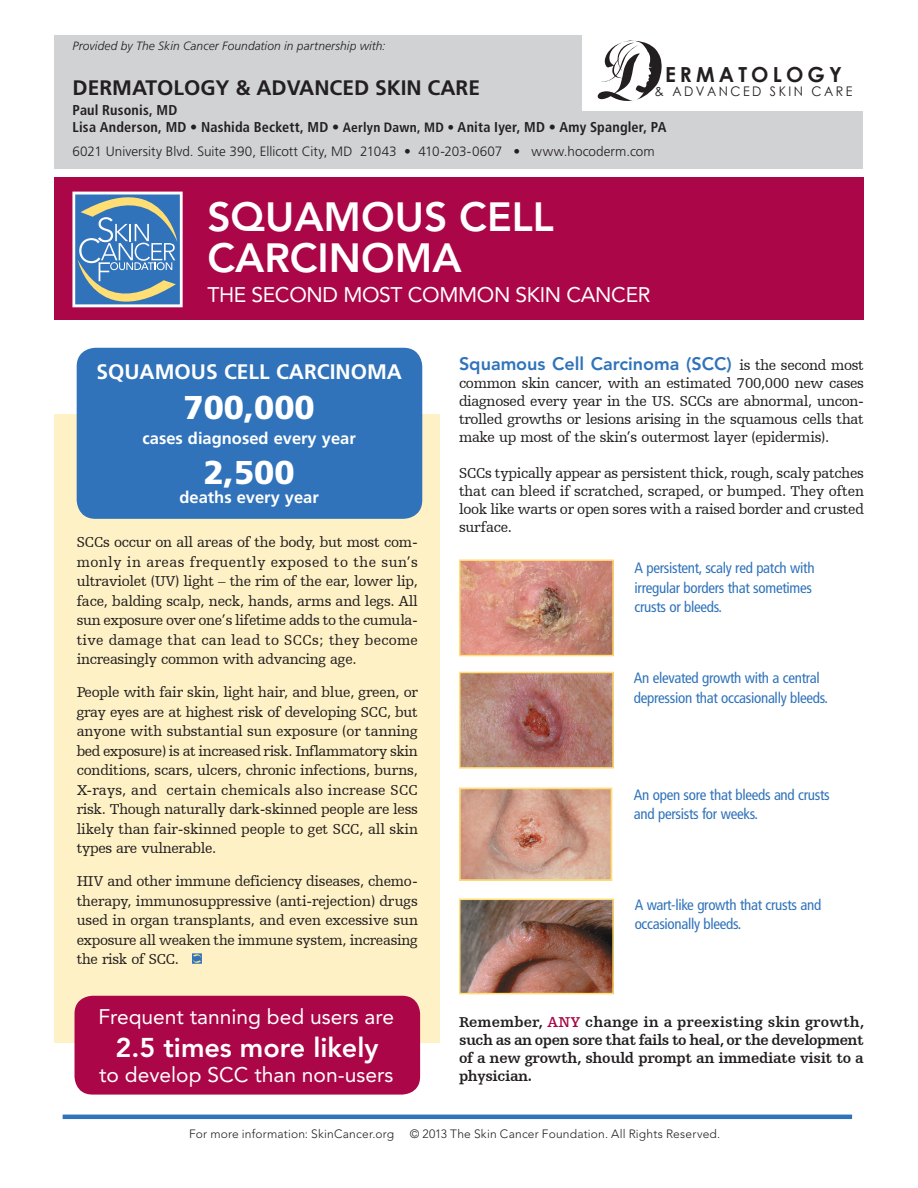
<style>
.page{position:relative;width:918px;height:1188px;background:#fff}
.page>*{position:absolute;margin:0;border:0;box-sizing:border-box;transform-origin:0 0}
.t1{font:800 40.5px/40.5px "Avenir LT Std";color:#fff}
.BODY_TEXT{font:900 33px "Frutiger LT Std";color:#fff}
.t2{font:800 27px "Avenir LT Std";color:#fff}
.t3{font:21px "Avenir LT Std";color:#fff}
.DR_NAME{font:700 21px "Frutiger LT Std";color:#231f20}
.BODY_TEXT-2{font:700 21px "Frutiger LT Std";color:#fff}
.t4{font:700 20.85px "Century Gothic";letter-spacing:.2em;color:#231f20}
.head{font:800 18px "Avenir LT Std";color:#3073ba}
.BODY_TEXT-3{font:700 16.5px "Frutiger LT Std";color:#fff}
.BODY_TEXT-4{font:15px/19.5px "Humanist Slabserif 712 BT";letter-spacing:-.02em;color:#231f20;text-align:justify}
.Photo_Caption{font:condensed 15px/19.5px "Frutiger LT Std";letter-spacing:-.02em;color:#3073ba}
.head-2{font:15px/18px "Humanist Slabserif 712 BT";letter-spacing:-.02em;color:#231f20;text-align:justify}
.BODY_TEXT-5{font:700 15px/18px "Humanist Slabserif 712 BT";letter-spacing:-.015em;color:#231f20;text-align:justify}
.DR_PRACTICE{font:700 condensed 14.25px/17.1px "Frutiger LT Std";letter-spacing:.01em;color:#231f20}
.DR_ADDRESS{font:300 13.5px "Frutiger LT Std";color:#231f20}
.t5{font:13.2px "Century Gothic";letter-spacing:.2em;color:#231f20;scale:.94 1}
.Small_Av_Body{font:300 12px "Avenir LT Std";letter-spacing:.015em;color:#231f20}
.t6{font:italic 300 12px "Frutiger LT Std";letter-spacing:.005em;color:#231f20}
.s1{font-size:13.5px}
.s2{font-family:"Humanist Slabserif 712 BT";font-weight:400;font-size:15px;color:#231f20}
.s3{color:#ab0647}
</style>
<div class="page">
<div style="left:54px;top:415px;width:385px;height:628px;background:#fef1c5"></div>
<div style="left:54px;top:177px;width:810px;height:143px;background:#ab0647"></div>
<svg style="left:72px;top:192px;width:111px;height:115px;background:#6d96bc"></svg>
<hr style="left:63px;top:1115px;width:789px;height:4px;background:#3073ba">
<div style="left:77px;top:349px;width:345px;height:169px;background:#3073ba;border-radius:18px"></div>
<div style="left:77px;top:348px;width:345px;height:171px;border:2px solid #3073ba;border-radius:18px"></div>
<svg style="left:192px;top:953px;width:10px;height:11px"></svg>
<img style="left:462px;top:562px;width:149px;height:91px">
<div style="left:459px;top:559px;width:155px;height:97px;border:2px solid #ffde74"></div>
<img style="left:462px;top:675px;width:149px;height:91px">
<div style="left:459px;top:672px;width:155px;height:97px;border:2px solid #ffde74"></div>
<img style="left:462px;top:791px;width:147px;height:87px">
<div style="left:459px;top:788px;width:153px;height:93px;border:2px solid #ffde74"></div>
<img style="left:462px;top:902px;width:149px;height:89px">
<div style="left:459px;top:899px;width:155px;height:95px;border:2px solid #ffde74"></div>
<div style="left:75px;top:996px;width:345px;height:99px;background:#ab0647;border-radius:18px"></div>
<div style="left:54px;top:35px;width:809px;height:133px;background:#d1d2d4"></div>
<div style="left:582px;top:30px;width:282px;height:81px;background:#fff"></div>
<svg style="left:601px;top:42px;width:57px;height:51px"></svg>
<p class="t6" style="left:73px;top:39px;width:315px">Provided by The Skin Cancer Foundation in partnership with:</p>
<p class="DR_NAME" style="left:73px;top:75px;width:409px">DERMATOLOGY &amp; ADVANCED SKIN CARE</p>
<p class="DR_PRACTICE" style="left:73px;top:101px;width:595px">Paul Rusonis, MD<br>Lisa Anderson, MD • Nashida Beckett, MD • <span class="s1">Aerlyn Dawn, MD •</span> Anita Iyer, MD • Amy Spangler, PA</p>
<p class="DR_ADDRESS" style="left:73px;top:143px;width:584px">6021 University Blvd. Suite 390, Ellicott City, MD 21043 • 410-203-0607 • www.hocoderm.com</p>
<p class="t4" style="left:665px;top:62px;width:178px">ERMATOLOGY</p>
<p class="t5" style="left:655px;top:83px;width:212px">&amp; ADVANCED SKIN CARE</p>
<p class="t1" style="left:207px;top:197px;width:348px">SQUAMOUS CELL<br>CARCINOMA</p>
<p class="t3" style="left:207px;top:282px;width:445px">THE SECOND MOST COMMON SKIN CANCER</p>
<p class="BODY_TEXT-2" style="left:96px;top:359px;width:307px">SQUAMOUS CELL CARCINOMA</p>
<p class="BODY_TEXT" style="left:184px;top:387px;width:133px">700,000</p>
<p class="BODY_TEXT-3" style="left:143px;top:429px;width:215px">cases diagnosed every year</p>
<p class="BODY_TEXT" style="left:204px;top:452px;width:92px">2,500</p>
<p class="BODY_TEXT-3" style="left:179px;top:488px;width:141px">deaths every year</p>
<p class="BODY_TEXT-4" style="left:77px;top:532px;width:343px">SCCs occur on all areas of the body, but most com&shy;monly in areas frequently exposed to the sun’s ultraviolet (UV) light – the rim of the ear, lower lip, face, balding scalp, neck, hands, arms and legs. All sun exposure over one’s lifetime adds to the cumula&shy;tive damage that can lead to SCCs; they become increasingly common with advancing age.</p>
<p class="BODY_TEXT-4" style="left:77px;top:682px;width:343px">People with fair skin, light hair, and blue, green, or gray eyes are at highest risk of developing SCC, but anyone with substantial sun exposure (or tanning bed exposure) is at increased risk. Inflammatory skin conditions, scars, ulcers, chronic infections, burns, X-rays, and certain chemicals also increase SCC risk. Though naturally dark-skinned people are less likely than fair-skinned people to get SCC, all skin types are vulnerable.</p>
<p class="BODY_TEXT-4" style="left:77px;top:871px;width:343px">HIV and other immune deficiency diseases, chemo&shy;therapy, immunosuppressive (anti-rejection) drugs used in organ transplants, and even excessive sun exposure all weaken the immune system, increasing the risk of SCC.</p>
<p class="t3" style="left:98px;top:1005px;width:297px">Frequent tanning bed users are</p>
<p class="t2" style="left:116px;top:1031px;width:264px">2.5 times more likely</p>
<p class="t3" style="left:99px;top:1062px;width:296px">to develop SCC than non-users</p>
<p class="head" style="left:459px;top:353px;width:406px">Squamous Cell Carcinoma (SCC) <span class="s2">is the second most</span></p>
<p class="head-2" style="left:459px;top:374px;width:406px">common skin cancer, with an estimated 700,000 new cases diagnosed every year in the US. SCCs are abnormal, uncon&shy;trolled growths or lesions arising in the squamous cells that make up most of the skin’s outermost layer (epidermis).</p>
<p class="BODY_TEXT-4" style="left:459px;top:464px;width:407px;line-height:18px">SCCs typically appear as persistent thick, rough, scaly patches that can bleed if scratched, scraped, or bumped. They often look like warts or open sores with a raised border and crusted surface.</p>
<p class="Photo_Caption" style="left:634px;top:559px;width:182px">A persistent, scaly red patch with irregular borders that sometimes crusts or bleeds.</p>
<p class="Photo_Caption" style="left:634px;top:668px;width:196px">An elevated growth with a central depression that occasionally bleeds.</p>
<p class="Photo_Caption" style="left:634px;top:785px;width:197px">An open sore that bleeds and crusts and persists for weeks.</p>
<p class="Photo_Caption" style="left:635px;top:895px;width:188px">A wart-like growth that crusts and occasionally bleeds.</p>
<p class="BODY_TEXT-5" style="left:459px;top:1012px;width:407px">Remember, <span class="s3">ANY</span> change in a preexisting skin growth, such as an open sore that fails to heal, or the development of a new growth, should prompt an immediate visit to a physician.</p>
<p class="Small_Av_Body" style="left:189px;top:1126px;width:206px">For more information: SkinCancer.org</p>
<p class="Small_Av_Body" style="left:410px;top:1126px;width:312px">© 2013 The Skin Cancer Foundation. All Rights Reserved.</p>
</div>
